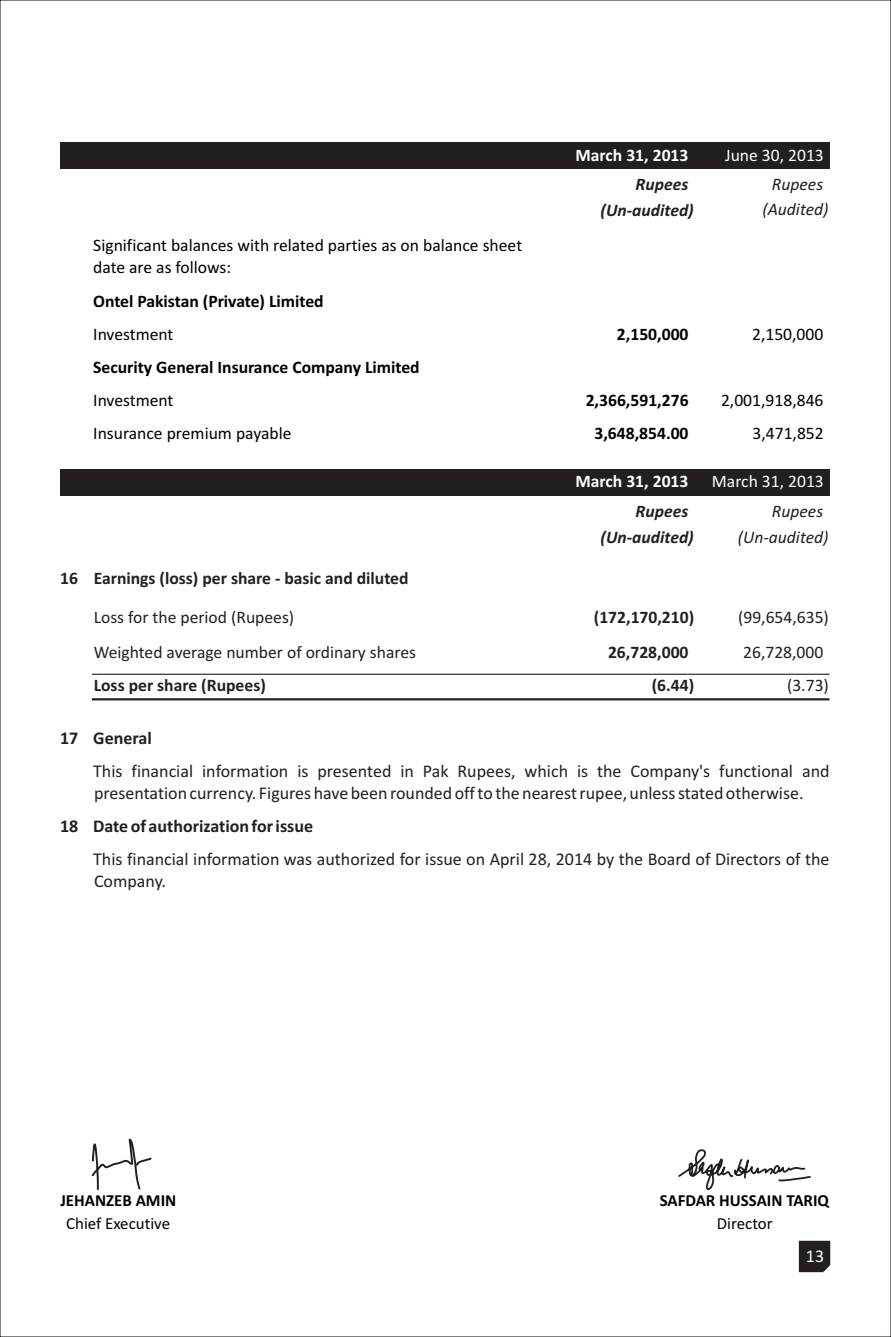
<style>
.page{position:relative;width:891px;height:1337px;background:#fff}
.page>*{position:absolute;margin:0;border:0;box-sizing:border-box;transform-origin:0 0}
.t1{font:18px/22.1px "Calibri";color:#231f20}
.t2{font:700 18px "Calibri";color:#231f20}
.t3{font:18px "Calibri";color:#fff}
.t4{font:17.55px/21.6px "Calibri";color:#000}
.t5{font:700 17.55px "Calibri";color:#000}
.t6{font:700 17.55px "Calibri";color:#231f20}
.t7{font:17.55px/35.1px "Calibri";color:#231f20}
.t8{font:italic 700 17.55px "Calibri";color:#231f20}
.t9{font:italic 17.55px "Calibri";color:#231f20}
.t10{font:700 17.55px "Calibri";color:#fff}
.t11{font:17.55px "Calibri";color:#fff}
.t12{font:700 16.88px "Calibri";color:#000}
.t13{font:16.88px "Calibri";color:#000}
</style>
<div class="page">
<svg style="left:91px;top:1139px;width:61px;height:51px"></svg>
<svg style="left:678px;top:1149px;width:133px;height:41px"></svg>
<svg style="left:799px;top:1240px;width:31px;height:32px"></svg>
<div style="left:60px;top:143px;width:770px;height:26px;background:#231f20"></div>
<div style="left:60px;top:469px;width:770px;height:27px;background:#231f20"></div>
<hr style="left:92px;top:673px;width:738px;height:2px;background:#231f20">
<hr style="left:92px;top:698px;width:738px;height:2px;background:#231f20">
<p class="t10" style="left:575px;top:147px;width:114px">March 31, 2013</p>
<p class="t8" style="left:636px;top:177px;width:54px">Rupees</p>
<p class="t11" style="left:725px;top:147px;width:100px">June 30, 2013</p>
<p class="t9" style="left:772px;top:177px;width:53px">Rupees</p>
<p class="t8" style="left:601px;top:203px;width:95px">(Un-audited)</p>
<p class="t9" style="left:762px;top:201px;width:68px">(Audited)</p>
<p class="t4" style="left:93px;top:236px;width:431px">Significant balances with related parties as on balance sheet date are as follows:</p>
<p class="t5" style="left:93px;top:294px;width:232px">Ontel Pakistan (Private) Limited</p>
<p class="t4" style="left:93px;top:324px;width:82px">Investment</p>
<p class="t5" style="left:617px;top:326px;width:73px">2,150,000</p>
<p class="t4" style="left:752px;top:324px;width:73px">2,150,000</p>
<p class="t5" style="left:93px;top:359px;width:328px">Security General Insurance Company Limited</p>
<p class="t4" style="left:93px;top:390px;width:82px">Investment</p>
<p class="t5" style="left:586px;top:392px;width:104px">2,366,591,276</p>
<p class="t4" style="left:721px;top:390px;width:104px">2,001,918,846</p>
<p class="t4" style="left:93px;top:423px;width:200px">Insurance premium payable</p>
<p class="t5" style="left:594px;top:425px;width:96px">3,648,854.00</p>
<p class="t4" style="left:753px;top:423px;width:73px">3,471,852</p>
<p class="t10" style="left:575px;top:474px;width:114px">March 31, 2013</p>
<p class="t8" style="left:636px;top:503px;width:54px">Rupees</p>
<p class="t11" style="left:712px;top:474px;width:113px">March 31, 2013</p>
<p class="t9" style="left:772px;top:503px;width:53px">Rupees</p>
<p class="t8" style="left:601px;top:529px;width:95px">(Un-audited)</p>
<p class="t9" style="left:738px;top:529px;width:92px">(Un-audited)</p>
<p class="t6" style="left:60px;top:571px;width:350px">16 Earnings (loss) per share - basic and diluted</p>
<p class="t7" style="left:94px;top:600px;width:324px">Loss for the period (Rupees)<br>Weighted average number of ordinary shares</p>
<p class="t6" style="left:94px;top:678px;width:174px">Loss per share (Rupees)</p>
<p class="t6" style="left:652px;top:678px;width:44px">(6.44)</p>
<p class="t7" style="left:787px;top:669px;width:43px">(3.73)</p>
<p class="t6" style="left:594px;top:609px;width:102px">(172,170,210)</p>
<p class="t7" style="left:738px;top:600px;width:92px">(99,654,635)</p>
<p class="t6" style="left:608px;top:644px;width:82px">26,728,000</p>
<p class="t7" style="left:743px;top:636px;width:82px">26,728,000</p>
<p class="t2" style="left:60px;top:730px;width:93px">17 General</p>
<p class="t1" style="left:93px;top:761px;width:738px">This financial information is presented in Pak Rupees, which is the Company's functional and presentation currency. Figures have been rounded off to the nearest rupee, unless stated otherwise.</p>
<p class="t2" style="left:60px;top:818px;width:255px">18 Date of authorization for issue</p>
<p class="t1" style="left:93px;top:849px;width:738px">This financial information was authorized for issue on April 28, 2014 by the Board of Directors of the<br>Company.</p>
<p class="t12" style="left:60px;top:1193px;width:117px">JEHANZEB AMIN</p>
<p class="t13" style="left:66px;top:1215px;width:105px">Chief Executive</p>
<p class="t12" style="left:660px;top:1193px;width:171px">SAFDAR HUSSAIN TARIQ</p>
<p class="t13" style="left:717px;top:1215px;width:57px">Director</p>
<p class="t3" style="left:806px;top:1248px;width:20px">13</p>
</div>
